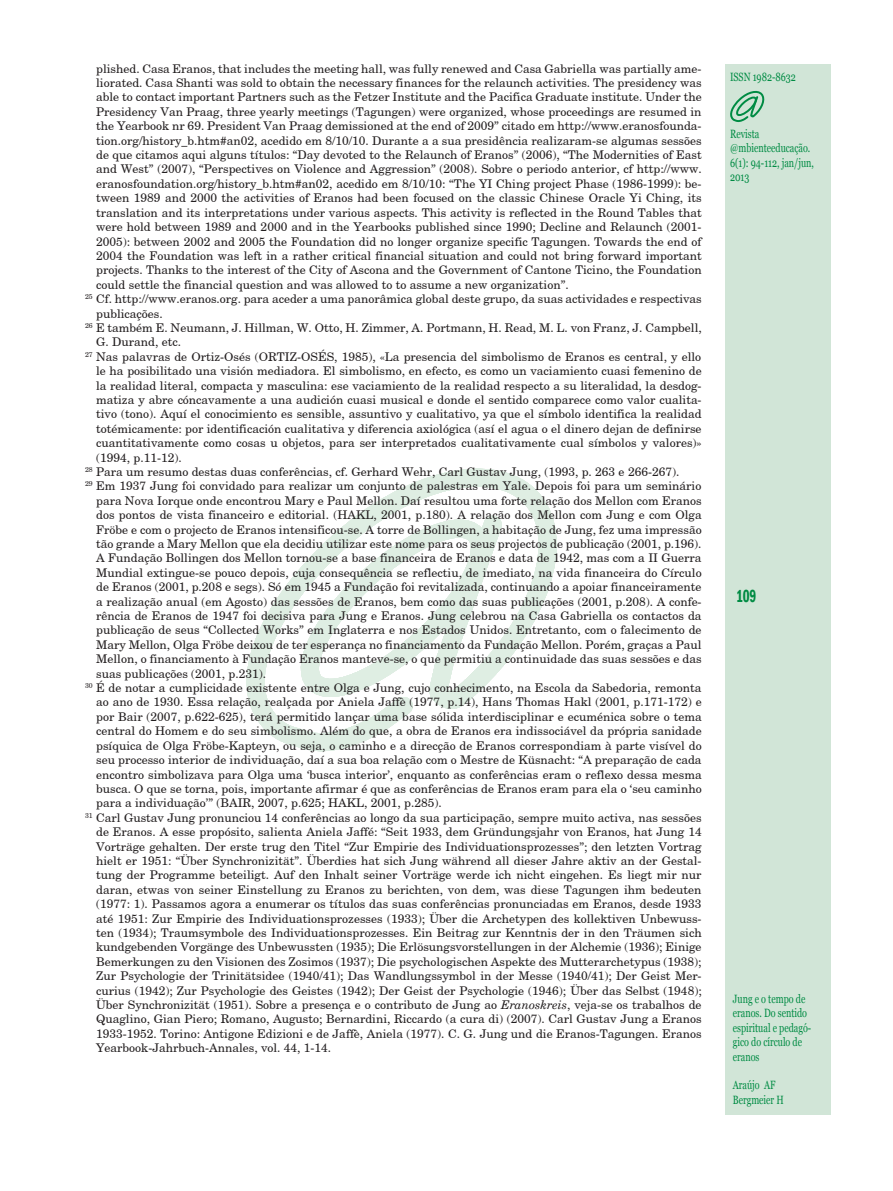
<style>
.page{position:relative;width:893px;height:1191px;background:#fff}
.page>*{position:absolute;margin:0;border:0;box-sizing:border-box;transform-origin:0 0}
.t1{font:600 condensed 18px "Franklin Gothic";color:#008b43;scale:.75 1}
.rodapé_01{font:12px/14.4px "New Century Schoolbook";color:#231f20;text-align:justify}
.t2{font:12px/14.4px "Georgia";color:#008b43;scale:.75 1}
.s1{font-style:italic}
</style>
<div class="page">
<div style="left:725px;top:64px;width:105px;height:1050px;background:#d1e5d7"></div>
<svg style="left:246px;top:468px;width:311px;height:284px"></svg>
<svg style="left:730px;top:91px;width:35px;height:31px"></svg>
<p class="rodapé_01" style="left:96px;top:61px;width:607px">plished. Casa Eranos, that includes the meeting hall, was fully renewed and Casa Gabriella was partially ame&shy;liorated. Casa Shanti was sold to obtain the necessary finances for the relaunch activities. The presidency was able to contact important Partners such as the Fetzer Institute and the Pacifica Graduate institute. Under the Presidency Van Praag, three yearly meetings (Tagungen) were organized, whose proceedings are resumed in the Yearbook nr 69. President Van Praag demissioned at the end of 2009” citado em http://www.eranosfounda&shy;tion.org/history_b.htm#an02, acedido em 8/10/10. Durante a a sua presidência realizaram-se algumas sessões de que citamos aqui alguns títulos: “Day devoted to the Relaunch of Eranos” (2006), “The Modernities of East and West” (2007), “Perspectives on Violence and Aggression” (2008). Sobre o periodo anterior, cf http://www. eranosfoundation.org/history_b.htm#an02, acedido em 8/10/10: “The YI Ching project Phase (1986-1999): be&shy;tween 1989 and 2000 the activities of Eranos had been focused on the classic Chinese Oracle Yi Ching, its translation and its interpretations under various aspects. This activity is reflected in the Round Tables that were hold between 1989 and 2000 and in the Yearbooks published since 1990; Decline and Relaunch (2001- 2005): between 2002 and 2005 the Foundation did no longer organize specific Tagungen. Towards the end of 2004 the Foundation was left in a rather critical financial situation and could not bring forward important projects. Thanks to the interest of the City of Ascona and the Government of Cantone Ticino, the Foundation could settle the financial question and was allowed to to assume a new organization”.</p>
<p class="rodapé_01" style="left:96px;top:291px;width:607px;text-indent:-11px"><sup>25</sup> Cf. http://www.eranos.org. para aceder a uma panorâmica global deste grupo, da suas actividades e respectivas publicações.</p>
<p class="rodapé_01" style="left:96px;top:320px;width:607px;text-indent:-11px"><sup>26</sup> E também E. Neumann, J. Hillman, W. Otto, H. Zimmer, A. Portmann, H. Read, M. L. von Franz, J. Campbell,<br>G. Durand, etc.</p>
<p class="rodapé_01" style="left:96px;top:349px;width:607px;text-indent:-11px"><sup>27</sup> Nas palavras de Ortiz-Osés (ORTIZ-OSÉS, 1985), «La presencia del simbolismo de Eranos es central, y ello le ha posibilitado una visión mediadora. El simbolismo, en efecto, es como un vaciamiento cuasi femenino de la realidad literal, compacta y masculina: ese vaciamiento de la realidad respecto a su literalidad, la desdog&shy;matiza y abre cóncavamente a una audición cuasi musical e donde el sentido comparece como valor cualita&shy;tivo (tono). Aquí el conocimiento es sensible, assuntivo y cualitativo, ya que el símbolo identifica la realidad totémicamente: por identificación cualitativa y diferencia axiológica (así el agua o el dinero dejan de definirse cuantitativamente como cosas u objetos, para ser interpretados cualitativamente cual símbolos y valores)» (1994, p.11-12).</p>
<p class="rodapé_01" style="left:85px;top:464px;width:596px"><sup>28</sup> Para um resumo destas duas conferências, cf. Gerhard Wehr, Carl Gustav Jung, (1993, p. 263 e 266-267).</p>
<p class="rodapé_01" style="left:96px;top:478px;width:607px;text-indent:-11px"><sup>29</sup> Em 1937 Jung foi convidado para realizar um conjunto de palestras em Yale. Depois foi para um seminário para Nova Iorque onde encontrou Mary e Paul Mellon. Daí resultou uma forte relação dos Mellon com Eranos dos pontos de vista financeiro e editorial. (HAKL, 2001, p.180). A relação dos Mellon com Jung e com Olga Fröbe e com o projecto de Eranos intensificou-se. A torre de Bollingen, a habitação de Jung, fez uma impressão tão grande a Mary Mellon que ela decidiu utilizar este nome para os seus projectos de publicação (2001, p.196).<br>A Fundação Bollingen dos Mellon tornou-se a base financeira de Eranos e data de 1942, mas com a II Guerra Mundial extingue-se pouco depois, cuja consequência se reflectiu, de imediato, na vida financeira do Círculo de Eranos (2001, p.208 e segs). Só em 1945 a Fundação foi revitalizada, continuando a apoiar financeiramente a realização anual (em Agosto) das sessões de Eranos, bem como das suas publicações (2001, p.208). A confe&shy;rência de Eranos de 1947 foi decisiva para Jung e Eranos. Jung celebrou na Casa Gabriella os contactos da publicação de seus “Collected Works” em Inglaterra e nos Estados Unidos. Entretanto, com o falecimento de Mary Mellon, Olga Fröbe deixou de ter esperança no financiamento da Fundação Mellon. Porém, graças a Paul Mellon, o financiamento à Fundação Eranos manteve-se, o que permitiu a continuidade das suas sessões e das suas publicações (2001, p.231).</p>
<p class="rodapé_01" style="left:96px;top:680px;width:607px;text-indent:-11px"><sup>30</sup> É de notar a cumplicidade existente entre Olga e Jung, cujo conhecimento, na Escola da Sabedoria, remonta ao ano de 1930. Essa relação, realçada por Aniela Jaffè (1977, p.14), Hans Thomas Hakl (2001, p.171-172) e por Bair (2007, p.622-625), terá permitido lançar uma base sólida interdisciplinar e ecuménica sobre o tema central do Homem e do seu simbolismo. Além do que, a obra de Eranos era indissociável da própria sanidade psíquica de Olga Fröbe-Kapteyn, ou seja, o caminho e a direcção de Eranos correspondiam à parte visível do seu processo interior de individuação, daí a sua boa relação com o Mestre de Küsnacht: “A preparação de cada encontro simbolizava para Olga uma ‘busca interior’, enquanto as conferências eram o reflexo dessa mesma busca. O que se torna, pois, importante afirmar é que as conferências de Eranos eram para ela o ‘seu caminho para a individuação’” (BAIR, 2007, p.625; HAKL, 2001, p.285).</p>
<p class="rodapé_01" style="left:96px;top:810px;width:607px;text-indent:-11px"><sup>31</sup> Carl Gustav Jung pronunciou 14 conferências ao longo da sua participação, sempre muito activa, nas sessões de Eranos. A esse propósito, salienta Aniela Jaffé: “Seit 1933, dem Gründungsjahr von Eranos, hat Jung 14<br>Vorträge gehalten. Der erste trug den Titel “Zur Empirie des Individuationsprozesses”; den letzten Vortrag hielt er 1951: “Über Synchronizität”. Überdies hat sich Jung während all dieser Jahre aktiv an der Gestal&shy;tung der Programme beteiligt. Auf den Inhalt seiner Vorträge werde ich nicht eingehen. Es liegt mir nur daran, etwas von seiner Einstellung zu Eranos zu berichten, von dem, was diese Tagungen ihm bedeuten (1977: 1). Passamos agora a enumerar os títulos das suas conferências pronunciadas em Eranos, desde 1933 até 1951: Zur Empirie des Individuationsprozesses (1933); Über die Archetypen des kollektiven Unbewuss&shy;ten (1934); Traumsymbole des Individuationsprozesses. Ein Beitrag zur Kenntnis der in den Träumen sich kundgebenden Vorgänge des Unbewussten (1935); Die Erlösungsvorstellungen in der Alchemie (1936); Einige Bemerkungen zu den Visionen des Zosimos (1937); Die psychologischen Aspekte des Mutterarchetypus (1938); Zur Psychologie der Trinitätsidee (1940/41); Das Wandlungssymbol in der Messe (1940/41); Der Geist Mer&shy;curius (1942); Zur Psychologie des Geistes (1942); Der Geist der Psychologie (1946); Über das Selbst (1948); Über Synchronizität (1951). Sobre a presença e o contributo de Jung ao <span class="s1">Eranoskreis</span>, veja-se os trabalhos de Quaglino, Gian Piero; Romano, Augusto; Bernardini, Riccardo (a cura di) (2007). Carl Gustav Jung a Eranos 1933-1952. Torino: Antigone Edizioni e de Jaffè, Aniela (1977). C. G. Jung und die Eranos-Tagungen. Eranos Yearbook-Jahrbuch-Annales, vol. 44, 1-14.</p>
<p class="t2" style="left:730px;top:69px;width:89px">ISSN 1982-8632</p>
<p class="t2" style="left:730px;top:127px;width:113px">Revista @mbienteeducação.<br>6(1): 94-112, jan/jun,<br>2013</p>
<h1 class="t1" style="left:736px;top:583px;width:29px">109</h1>
<p class="t2" style="left:733px;top:992px;width:106px">Jung e o tempo de eranos. Do sentido espiritual e pedagó&shy;gico do círculo de eranos</p>
<p class="t2" style="left:733px;top:1078px;width:69px">Araújo AF<br>Bergmeier H</p>
</div>
